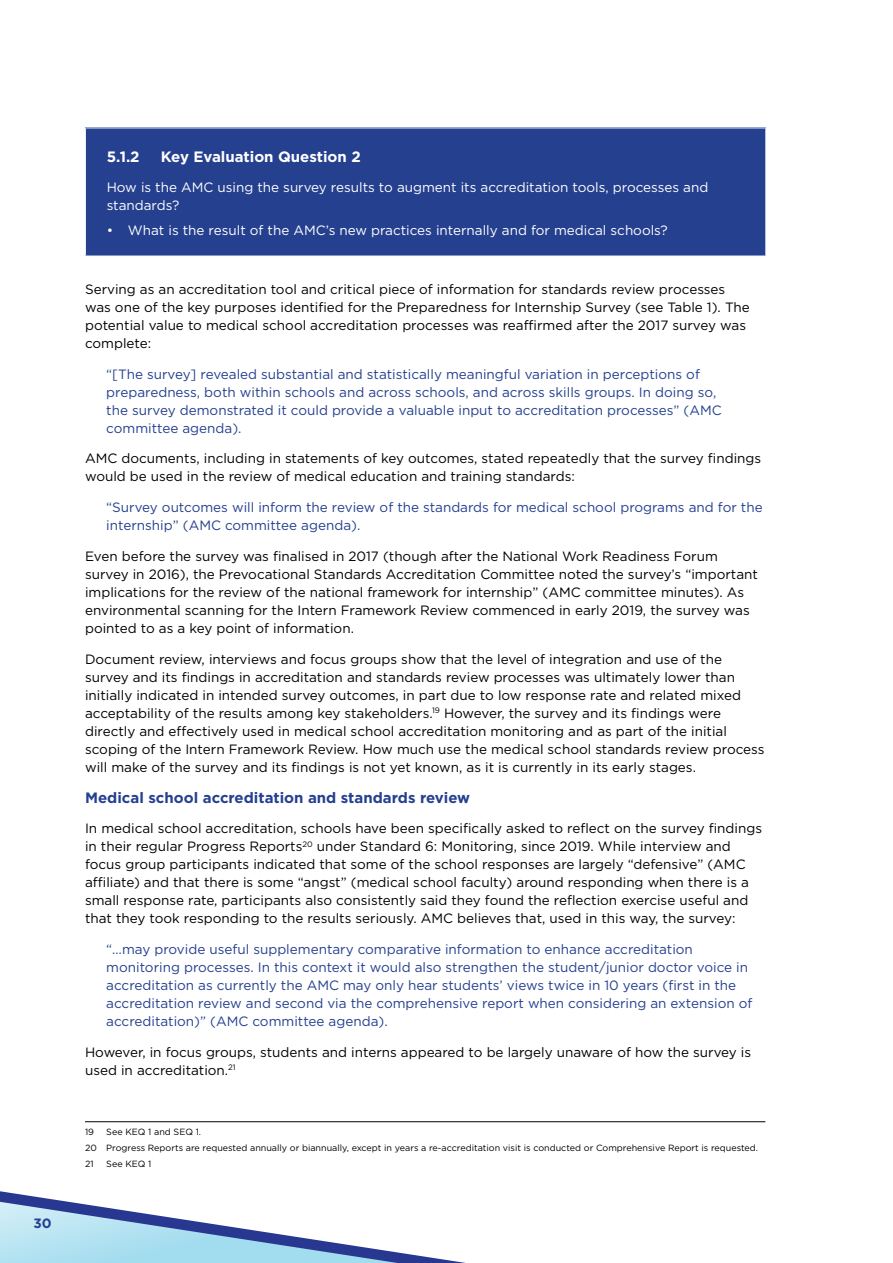
<style>
.page{position:relative;width:893px;height:1263px;background:#fff}
.page>*{position:absolute;margin:0;border:0;box-sizing:border-box;transform-origin:0 0}
.HC{font:700 15px "Gotham";color:#25408f}
.HC-2{font:700 15px "Gotham";color:#fff}
.Body{font:13.5px/18px "Gotham";color:#000}
.BODY_INDENT{font:13.5px/18px "Gotham";color:#25408f}
.Body-2{font:13.5px/18px "Gotham";color:#fff}
.t1{font:700 13.5px "Gotham";color:#25408f}
.Body-3{font:9px "Gotham";color:#000}
</style>
<div class="page">
<svg style="left:0;top:1191px;width:466px;height:72px"></svg>
<div style="left:85px;top:128px;width:681px;height:128px;background:#25408f"></div>
<hr style="left:85px;top:128px;width:681px;height:1px;background:#f6fbfd">
<hr style="left:85px;top:128px;width:1px;height:128px;background:#f6fbfd">
<hr style="left:765px;top:128px;width:1px;height:128px;background:#f6fbfd">
<hr style="left:85px;top:256px;width:681px;height:1px;background:#f6fbfd">
<hr style="left:85px;top:1121px;width:680px;height:1px;background:#000">
<p class="t1" style="left:33px;top:1216px;width:20px">30</p>
<p class="HC-2" style="left:107px;top:148px;width:34px">5.1.2</p>
<p class="HC-2" style="left:161px;top:148px;width:202px">Key Evaluation Question 2</p>
<p class="Body-2" style="left:107px;top:178px;width:603px">How is the AMC using the survey results to augment its accreditation tools, processes and standards?</p>
<p class="Body-2" style="left:107px;top:221px;width:563px">• What is the result of the AMC’s new practices internally and for medical schools?</p>
<p class="Body" style="left:85px;top:280px;width:666px">Serving as an accreditation tool and critical piece of information for standards review processes was one of the key purposes identified for the Preparedness for Internship Survey (see Table 1). The potential value to medical school accreditation processes was reaffirmed after the 2017 survey was complete:</p>
<p class="BODY_INDENT" style="left:106px;top:365px;width:617px">“[The survey] revealed substantial and statistically meaningful variation in perceptions of preparedness, both within schools and across schools, and across skills groups. In doing so, the survey demonstrated it could provide a valuable input to accreditation processes” (AMC committee agenda).</p>
<p class="Body" style="left:85px;top:449px;width:678px">AMC documents, including in statements of key outcomes, stated repeatedly that the survey findings would be used in the review of medical education and training standards:</p>
<p class="BODY_INDENT" style="left:106px;top:498px;width:658px">“Survey outcomes will inform the review of the standards for medical school programs and for the internship” (AMC committee agenda).</p>
<p class="Body" style="left:85px;top:547px;width:674px">Even before the survey was finalised in 2017 (though after the National Work Readiness Forum survey in 2016), the Prevocational Standards Accreditation Committee noted the survey’s “important implications for the review of the national framework for internship” (AMC committee minutes). As environmental scanning for the Intern Framework Review commenced in early 2019, the survey was pointed to as a key point of information.</p>
<p class="Body" style="left:85px;top:650px;width:681px">Document review, interviews and focus groups show that the level of integration and use of the survey and its findings in accreditation and standards review processes was ultimately lower than initially indicated in intended survey outcomes, in part due to low response rate and related mixed acceptability of the results among key stakeholders.<sup>19</sup> However, the survey and its findings were directly and effectively used in medical school accreditation monitoring and as part of the initial scoping of the Intern Framework Review. How much use the medical school standards review process will make of the survey and its findings is not yet known, as it is currently in its early stages.</p>
<p class="HC" style="left:85px;top:788px;width:387px">Medical school accreditation and standards review</p>
<p class="Body" style="left:85px;top:819px;width:678px">In medical school accreditation, schools have been specifically asked to reflect on the survey findings in their regular Progress Reports<sup>20</sup> under Standard 6: Monitoring, since 2019. While interview and focus group participants indicated that some of the school responses are largely “defensive” (AMC affiliate) and that there is some “angst” (medical school faculty) around responding when there is a small response rate, participants also consistently said they found the reflection exercise useful and that they took responding to the results seriously. AMC believes that, used in this way, the survey:</p>
<p class="BODY_INDENT" style="left:106px;top:940px;width:648px">“…may provide useful supplementary comparative information to enhance accreditation monitoring processes. In this context it would also strengthen the student/junior doctor voice in accreditation as currently the AMC may only hear students’ views twice in 10 years (first in the accreditation review and second via the comprehensive report when considering an extension of accreditation)” (AMC committee agenda).</p>
<p class="Body" style="left:85px;top:1043px;width:668px">However, in focus groups, students and interns appeared to be largely unaware of how the survey is used in accreditation.<sup>21</sup></p>
<p class="Body-3" style="left:85px;top:1126px;width:11px">19</p>
<p class="Body-3" style="left:106px;top:1126px;width:96px">See KEQ 1 and SEQ 1.</p>
<p class="Body-3" style="left:85px;top:1143px;width:675px">20 Progress Reports are requested annually or biannually, except in years a re-accreditation visit is conducted or Comprehensive Report is requested.</p>
<p class="Body-3" style="left:85px;top:1159px;width:10px">21</p>
<p class="Body-3" style="left:106px;top:1159px;width:47px">See KEQ 1</p>
</div>
